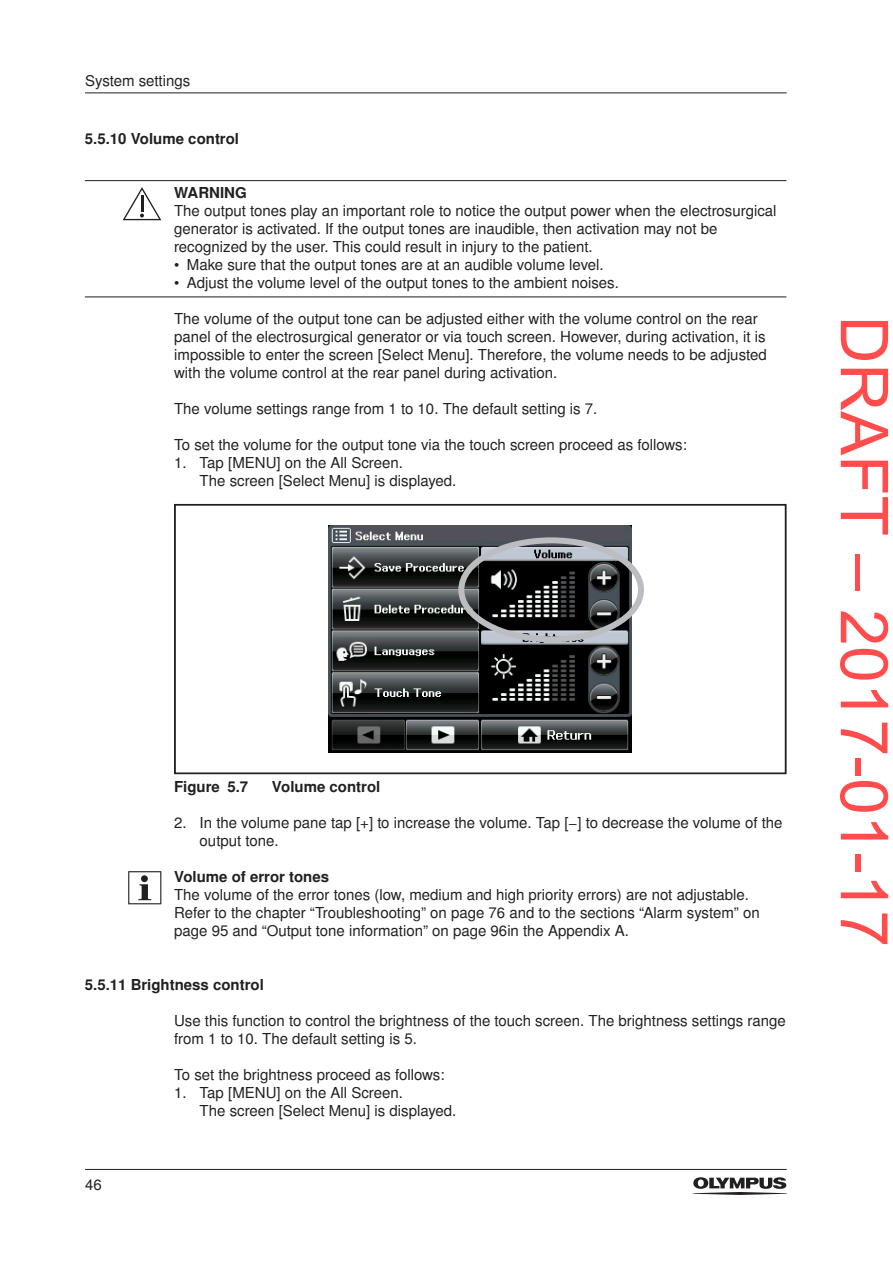
<style>
.page{position:relative;width:893px;height:1263px;background:#fff}
.page>*{position:absolute;margin:0;border:0;box-sizing:border-box;transform-origin:0 0}
.t1{font:66px "Arial";color:rgb(255 0 0/.7)}
.t2{font:15px/18px "Nimbus San L";color:#231f20}
.t3{font:700 15px "Nimbus San L";color:#231f20}
</style>
<div class="page">
<svg style="left:693px;top:1177px;width:94px;height:18px"></svg>
<hr style="left:85px;top:1169px;width:702px;height:1px;background:#231f20">
<hr style="left:85px;top:92px;width:702px;height:1px;background:#231f20">
<hr style="left:85px;top:180px;width:701px;height:1px;background:#231f20">
<hr style="left:85px;top:297px;width:701px;height:1px;background:#231f20">
<svg style="left:123px;top:187px;width:38px;height:33px"></svg>
<svg style="left:174px;top:504px;width:613px;height:270px"></svg>
<img style="left:329px;top:525px;width:303px;height:228px">
<div style="left:458px;top:537px;width:186px;height:105px;border:6px solid #bcbdc0;border-radius:50%"></div>
<svg style="left:128px;top:871px;width:33px;height:33px"></svg>
<p class="t2" style="left:85px;top:72px;width:107px">System settings</p>
<p class="t3" style="left:85px;top:130px;width:156px">5.5.10 Volume control</p>
<p class="t3" style="left:174px;top:184px;width:74px">WARNING</p>
<p class="t2" style="left:174px;top:202px;width:604px">The output tones play an important role to notice the output power when the electrosurgical generator is activated. If the output tones are inaudible, then activation may not be recognized by the user. This could result in injury to the patient.</p>
<p class="t2" style="left:174px;top:256px;width:431px">• Make sure that the output tones are at an audible volume level.</p>
<p class="t2" style="left:174px;top:274px;width:446px">• Adjust the volume level of the output tones to the ambient noises.</p>
<p class="t2" style="left:174px;top:310px;width:594px">The volume of the output tone can be adjusted either with the volume control on the rear panel of the electrosurgical generator or via touch screen. However, during activation, it is impossible to enter the screen [Select Menu]. Therefore, the volume needs to be adjusted with the volume control at the rear panel during activation.</p>
<p class="t2" style="left:174px;top:400px;width:425px">The volume settings range from 1 to 10. The default setting is 7.</p>
<p class="t2" style="left:174px;top:436px;width:514px">To set the volume for the output tone via the touch screen proceed as follows:</p>
<p class="t2" style="left:200px;top:454px;width:258px;text-indent:-26px">1. Tap [MENU] on the All Screen.<br>The screen [Select Menu] is displayed.</p>
<p class="t3" style="left:174px;top:778px;width:76px">Figure 5.7</p>
<p class="t3" style="left:272px;top:778px;width:110px">Volume control</p>
<p class="t2" style="left:200px;top:814px;width:584px;text-indent:-26px">2. In the volume pane tap [+] to increase the volume. Tap [−] to decrease the volume of the output tone.</p>
<p class="t3" style="left:174px;top:868px;width:156px">Volume of error tones</p>
<p class="t2" style="left:174px;top:886px;width:587px">The volume of the error tones (low, medium and high priority errors) are not adjustable.<br>Refer to the chapter “Troubleshooting” on page 76 and to the sections “Alarm system” on page 95 and “Output tone information” on page 96in the Appendix A.</p>
<p class="t3" style="left:85px;top:976px;width:181px">5.5.11 Brightness control</p>
<p class="t2" style="left:174px;top:1012px;width:613px">Use this function to control the brightness of the touch screen. The brightness settings range from 1 to 10. The default setting is 5.</p>
<p class="t2" style="left:174px;top:1066px;width:272px">To set the brightness proceed as follows:</p>
<p class="t2" style="left:200px;top:1084px;width:258px;text-indent:-26px">1. Tap [MENU] on the All Screen.<br>The screen [Select Menu] is displayed.</p>
<p class="t2" style="left:85px;top:1176px;width:18px">46</p>
<h1 class="t1" style="left:907px;top:316px;width:633px;rotate:90deg">DRAFT – 2017-01-17</h1>
</div>
